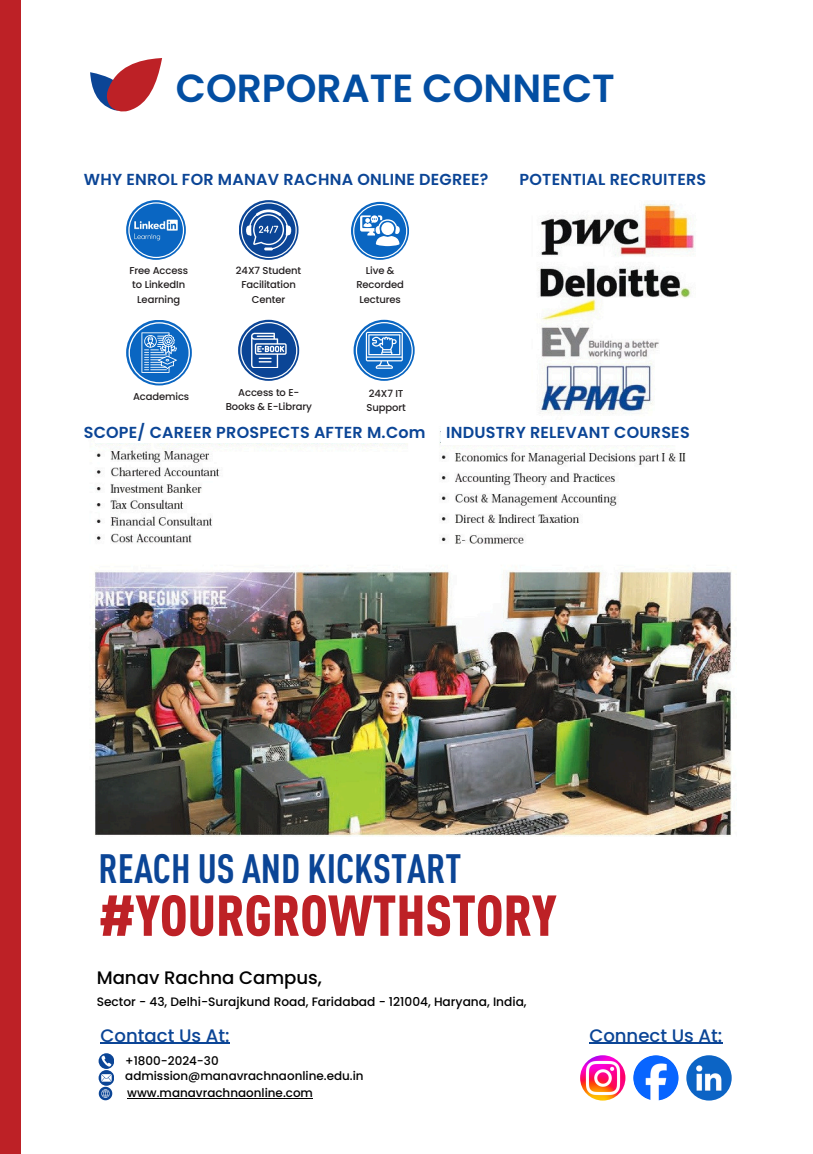
<style>
.page{position:relative;width:813px;height:1154px;background:#fff}
.page>*{position:absolute;margin:0;border:0;box-sizing:border-box;transform-origin:0 0}
.t1{font:900 condensed 56.7px "DIN Arabic";color:#bd2126}
.t2{font:700 condensed 40.51px "DIN Arabic";color:#0b4596}
.t3{font:600 39.2px "Poppins";color:#034ea2}
.t4{font:500 18.11px "Poppins";color:#0b4596}
.t5{font:500 18.11px "Poppins";color:#000}
.t6{font:600 15.92px "Poppins";letter-spacing:.015em;color:#0b4596}
.t7{font:500 12.16px "Poppins";color:#000}
.t8{font:500 11.9px "Poppins";color:#000}
.t9{font:500 9.97px/14.1px "Poppins";letter-spacing:-.01em;color:#231f20;text-align:center}
</style>
<div class="page">
<img style="left:94px;top:203px;width:638px;height:634px">
<svg style="left:90px;top:58px;width:72px;height:54px"></svg>
<div style="left:84px;top:200px;width:420px;height:218px;background:#fff"></div>
<img style="left:126px;top:200px;width:60px;height:60px;border-radius:50%">
<svg style="left:128px;top:202px;width:56px;height:56px"></svg>
<svg style="left:239px;top:200px;width:59px;height:60px"></svg>
<svg style="left:241px;top:202px;width:56px;height:56px"></svg>
<svg style="left:351px;top:202px;width:58px;height:58px"></svg>
<svg style="left:353px;top:204px;width:54px;height:54px"></svg>
<svg style="left:126px;top:320px;width:66px;height:65px"></svg>
<svg style="left:128px;top:322px;width:62px;height:61px"></svg>
<svg style="left:238px;top:320px;width:61px;height:61px"></svg>
<svg style="left:240px;top:322px;width:57px;height:57px"></svg>
<svg style="left:353px;top:320px;width:61px;height:61px"></svg>
<svg style="left:356px;top:322px;width:57px;height:57px"></svg>
<div style="left:95px;top:418px;width:337px;height:25px;background:#fff"></div>
<div style="left:440px;top:420px;width:338px;height:25px;background:#fff"></div>
<img style="left:580px;top:1055px;width:45px;height:45px;border-radius:50%">
<img style="left:633px;top:1055px;width:45px;height:45px;border-radius:50%">
<img style="left:686px;top:1055px;width:45px;height:45px;border-radius:50%">
<svg style="left:99px;top:1053px;width:15px;height:47px"></svg>
<hr style="left:100px;top:1043px;width:130px;height:1px;background:#0b4596">
<hr style="left:589px;top:1043px;width:133px;height:1px;background:#0b4596">
<hr style="left:127px;top:1097px;width:186px;height:1px;background:#000">
<div style="left:0;top:0;width:21px;height:1154px;background:#bd2126"></div>
<h2 class="t3" style="left:176px;top:60px;width:440px">CORPORATE CONNECT</h2>
<h4 class="t6" style="left:84px;top:168px;width:406px">WHY ENROL FOR MANAV RACHNA ONLINE DEGREE?</h4>
<h4 class="t6" style="left:519px;top:168px;width:188px">POTENTIAL RECRUITERS</h4>
<p class="t9" style="left:129px;top:264px;width:60px">Free Access to LinkedIn<br>Learning</p>
<p class="t9" style="left:236px;top:264px;width:67px">24X7 Student<br>Facilitation<br>Center</p>
<p class="t9" style="left:356px;top:264px;width:49px">Live &amp;<br>Recorded<br>Lectures</p>
<p class="t9" style="left:133px;top:390px;width:58px">Academics</p>
<p class="t9" style="left:226px;top:385px;width:88px">Access to E-<br>Books &amp; E-Library</p>
<p class="t9" style="left:366px;top:386px;width:41px;text-align:left">24X7 IT<br>Support</p>
<p class="t6" style="left:84px;top:421px;width:343px">SCOPE/ CAREER PROSPECTS AFTER M.Com</p>
<p class="t6" style="left:446px;top:421px;width:245px">INDUSTRY RELEVANT COURSES</p>
<p class="t2" style="left:99px;top:852px;width:364px">REACH US AND KICKSTART</p>
<p class="t1" style="left:99px;top:892px;width:459px">#YOURGROWTHSTORY</p>
<p class="t5" style="left:97px;top:965px;width:227px">Manav Rachna Campus,</p>
<p class="t7" style="left:97px;top:993px;width:431px">Sector - 43, Delhi-Surajkund Road, Faridabad - 121004, Haryana, India,</p>
<p class="t4" style="left:100px;top:1023px;width:131px">Contact Us At:</p>
<p class="t4" style="left:589px;top:1023px;width:134px">Connect Us At:</p>
<p class="t8" style="left:125px;top:1052px;width:95px">+1800-2024-30</p>
<h4 class="t8" style="left:125px;top:1067px;width:240px">admission@manavrachnaonline.edu.in</h4>
<h5 class="t8" style="left:127px;top:1084px;width:187px">www.manavrachnaonline.com</h5>
</div>
